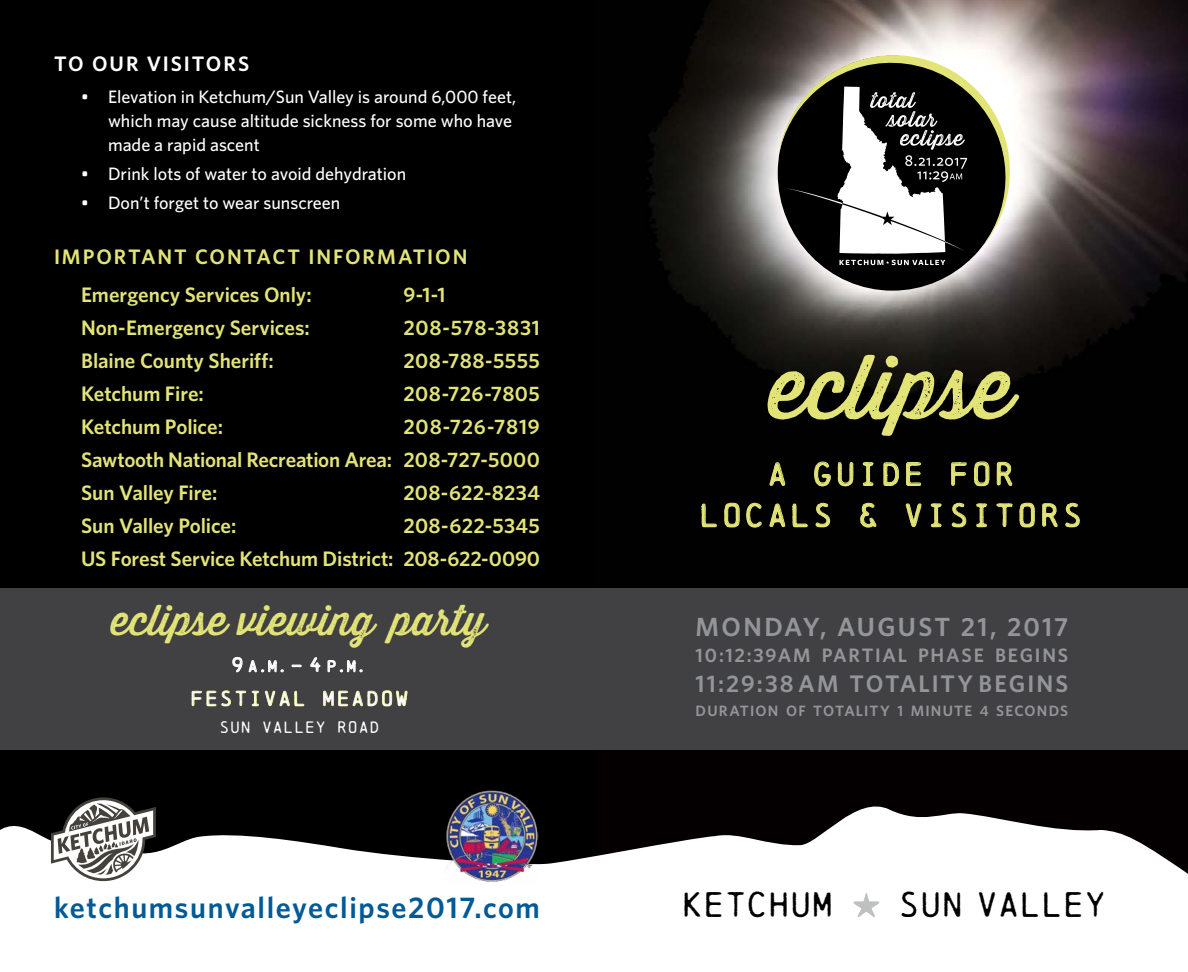
<style>
.page{position:relative;width:1188px;height:972px;background:#000}
.page>*{position:absolute;margin:0;border:0;box-sizing:border-box;transform-origin:0 0}
.t1{font:88.2px "Thirsty Rough Reg One";color:#e2e477}
.t2{font:79.65px "True North Extras";color:#bec0c2}
.t3{font:42px "Thirsty Rough Reg One";color:#e2e477}
.t4{font:33px "Chainprinter";letter-spacing:.01em;color:#000}
.t5{font:30.45px/41.2px "Chainprinter";letter-spacing:.1em;color:#e2e477;text-align:center}
.t6{font:600 30px "Whitney";letter-spacing:.055em;color:#005a97}
.t7{font:600 26.25px "Whitney";letter-spacing:.085em;color:#939598}
.t8{font:600 24px "Whitney";letter-spacing:.085em;color:#939598}
.t9{font:600 21px/33px "Whitney";color:#e2e477;text-align:justify}
.t10{font:600 21px/37.8px "Whitney";letter-spacing:.035em;color:#e2e477}
.t11{font:600 21px "Whitney";letter-spacing:.09em;color:#fff}
.t12{font:600 21px "Whitney";letter-spacing:.02em;color:#e2e477}
.t13{font:19.65px "Chainprinter";letter-spacing:.1em;color:#fff}
.t14{font:600 19.5px "Whitney";letter-spacing:.09em;color:#939598}
.t15{font:500 18px/24px "Whitney";color:#fff}
.t16{font:15.45px "Chainprinter";letter-spacing:.05em;color:#fff}
.t17{font:15.15px "Chainprinter";color:#fff}
.t18{font:600 15px "Whitney";letter-spacing:.075em;color:#939598}
.s1{font-size:18.9px}
.s2{font-size:20.25px}
</style>
<div class="page">
<img style="left:649px;top:0;width:539px;height:393px">
<div style="left:0;top:588px;width:1188px;height:162px;background:#414042"></div>
<div style="left:778px;top:56px;width:229px;height:235px;background:#000;border-radius:50%"></div>
<svg style="left:779px;top:43px;width:240px;height:204px"></svg>
<svg style="left:839px;top:260px;width:106px;height:5px"></svg>
<svg style="left:786px;top:87px;width:181px;height:167px"></svg>
<svg style="left:0;top:806px;width:1188px;height:166px;fill:#fff"></svg>
<img style="left:445px;top:790px;width:94px;height:93px">
<svg style="left:51px;top:797px;width:105px;height:84px;background:#959492"></svg>
<svg style="left:769px;top:462px;width:17px;height:24px"></svg>
<svg style="left:814px;top:461px;width:40px;height:26px"></svg>
<svg style="left:862px;top:462px;width:12px;height:24px"></svg>
<svg style="left:883px;top:462px;width:39px;height:24px"></svg>
<svg style="left:951px;top:462px;width:16px;height:24px"></svg>
<svg style="left:974px;top:461px;width:16px;height:26px"></svg>
<svg style="left:996px;top:461px;width:17px;height:25px"></svg>
<svg style="left:701px;top:503px;width:16px;height:25px"></svg>
<svg style="left:724px;top:502px;width:16px;height:26px"></svg>
<svg style="left:746px;top:502px;width:16px;height:26px"></svg>
<svg style="left:769px;top:503px;width:39px;height:25px"></svg>
<svg style="left:815px;top:502px;width:16px;height:26px"></svg>
<svg style="left:860px;top:502px;width:17px;height:26px"></svg>
<svg style="left:905px;top:503px;width:17px;height:24px"></svg>
<svg style="left:930px;top:503px;width:12px;height:25px"></svg>
<svg style="left:951px;top:502px;width:16px;height:26px"></svg>
<svg style="left:976px;top:503px;width:12px;height:25px"></svg>
<svg style="left:996px;top:503px;width:17px;height:24px"></svg>
<svg style="left:1019px;top:502px;width:16px;height:26px"></svg>
<svg style="left:1042px;top:503px;width:16px;height:25px"></svg>
<svg style="left:1065px;top:502px;width:15px;height:26px"></svg>
<svg style="left:191px;top:690px;width:68px;height:17px"></svg>
<svg style="left:265px;top:690px;width:40px;height:17px"></svg>
<svg style="left:323px;top:690px;width:85px;height:17px"></svg>
<svg style="left:232px;top:657px;width:52px;height:16px"></svg>
<svg style="left:291px;top:664px;width:11px;height:3px"></svg>
<svg style="left:310px;top:657px;width:11px;height:15px"></svg>
<svg style="left:327px;top:660px;width:36px;height:13px"></svg>
<p class="t11" style="left:54px;top:51px;width:197px">TO OUR VISITORS</p>
<p class="t15" style="left:108px;top:84px;width:410px;text-indent:-27px">• Elevation in Ketchum/Sun Valley is around 6,000 feet, which may cause altitude sickness for some who have made a rapid ascent</p>
<p class="t15" style="left:81px;top:161px;width:327px">• Drink lots of water to avoid dehydration</p>
<p class="t15" style="left:81px;top:190px;width:261px">• Don’t forget to wear sunscreen</p>
<p class="t10" style="left:81px;top:237px;width:388px;text-indent:-27px">IMPORTANT CONTACT INFORMATION<br>Emergency Services Only:</p>
<p class="t9" style="left:404px;top:277px;width:43px">9-1-1</p>
<p class="t9" style="left:81px;top:310px;width:230px">Non-Emergency Services:</p>
<p class="t10" style="left:404px;top:308px;width:138px">208-578-3831</p>
<p class="t9" style="left:81px;top:343px;width:194px">Blaine County Sheriff:</p>
<p class="t12" style="left:404px;top:348px;width:138px">208-788-5555</p>
<p class="t9" style="left:81px;top:376px;width:124px">Ketchum Fire:</p>
<p class="t9" style="left:404px;top:376px;width:138px">208-726-7805</p>
<p class="t9" style="left:81px;top:409px;width:143px">Ketchum Police:</p>
<p class="t9" style="left:81px;top:409px;width:460px;text-indent:322px">208-726-7819<br>Sawtooth National Recreation Area: 208-727-5000<br>Sun Valley Fire:</p>
<p class="t9" style="left:404px;top:475px;width:138px">208-622-8234</p>
<p class="t9" style="left:81px;top:508px;width:157px">Sun Valley Police:</p>
<p class="t9" style="left:81px;top:508px;width:460px;text-align:right">208-622-5345<br>US Forest Service Ketchum District: 208-622-0090</p>
<h3 class="t3" style="left:111px;top:589px;width:377px">eclipse viewing party</h3>
<p class="t17" style="left:231px;top:657px;width:136px"><span class="s1">9</span> A.M. <span class="s2">–</span> <span class="s1">4</span> P.M.</p>
<p class="t13" style="left:191px;top:687px;width:219px">FESTIVAL MEADOW</p>
<p class="t16" style="left:219px;top:717px;width:162px">SUN VALLEY ROAD</p>
<h1 class="t1" style="left:768px;top:322px;width:247px">eclipse</h1>
<h3 class="t5" style="left:700px;top:453px;width:384px">A GUIDE FOR<br>LOCALS &amp; VISITORS</h3>
<p class="t7" style="left:696px;top:611px;width:374px">MONDAY, AUGUST 21, 2017</p>
<p class="t14" style="left:696px;top:644px;width:374px">10:12:39AM PARTIAL PHASE BEGINS</p>
<p class="t8" style="left:696px;top:670px;width:374px">11:29:38AM TOTALITY BEGINS</p>
<p class="t18" style="left:696px;top:702px;width:374px">DURATION OF TOTALITY 1 MINUTE 4 SECONDS</p>
<h3 class="t6" style="left:54px;top:889px;width:488px">ketchumsunvalleyeclipse2017.com</h3>
<h3 class="t4" style="left:682px;top:885px;width:153px">KETCHUM</h3>
<h3 class="t4" style="left:898px;top:885px;width:209px">SUN VALLEY</h3>
<h2 class="t2" style="left:849px;top:859px;width:35px">Ù</h2>
</div>
